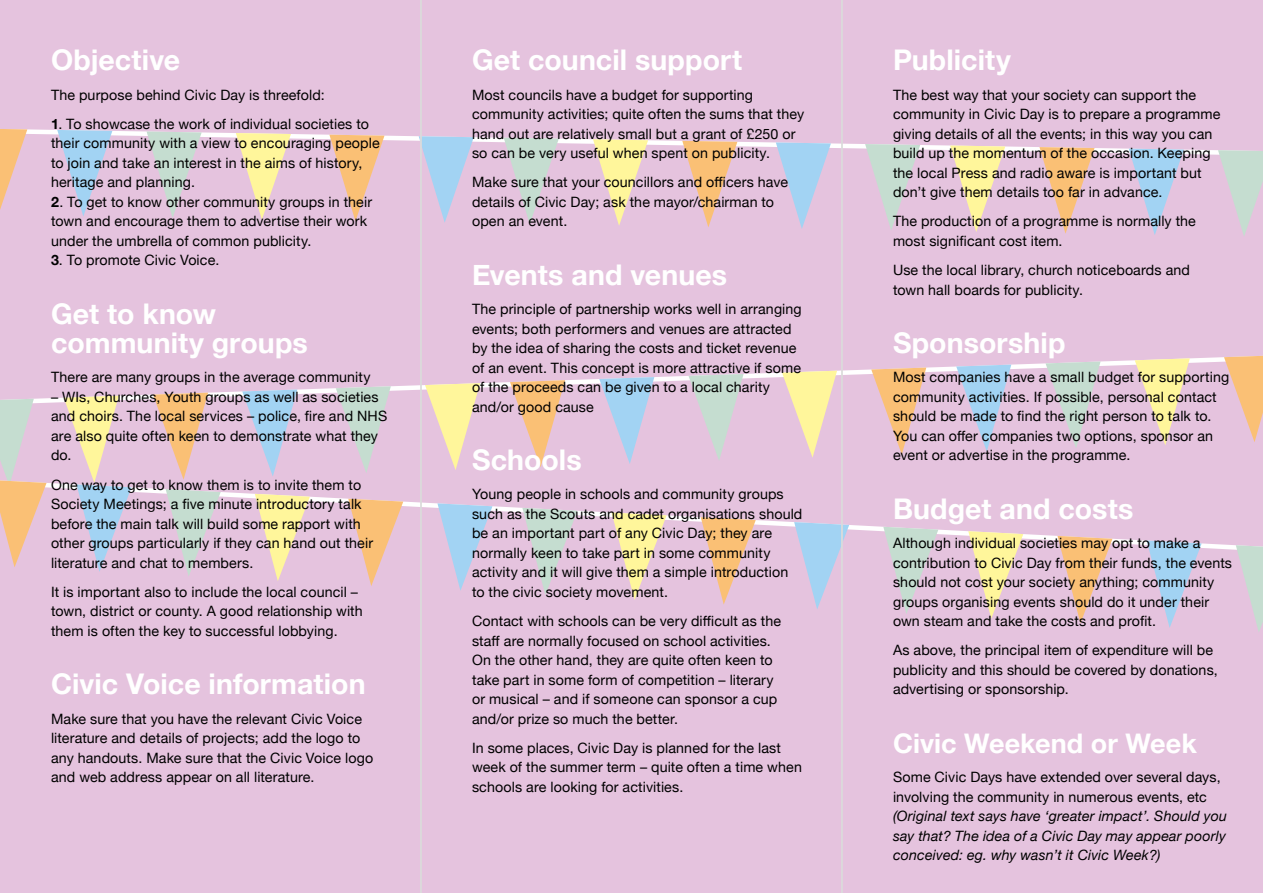
<style>
.page{position:relative;width:1263px;height:893px;background:#e5c3de}
.page>*{position:absolute;margin:0;border:0;box-sizing:border-box;transform-origin:0 0}
.t1{font:700 28.5px/29.2px "Helvetica Neue";letter-spacing:.005em;color:#fff}
.t2{font:700 27px "Helvetica Neue";color:#fff}
.t3{font:14.25px/19.5px "Helvetica Neue";letter-spacing:.01em;color:#000}
.t4{font:italic 14.25px/19.5px "Helvetica Neue";letter-spacing:.01em;color:#000;text-align:justify}
.s1{font-weight:700}
</style>
<div class="page">
<svg style="left:30px;top:355px;width:1233px;height:48px"></svg>
<svg style="left:956px;top:365px;width:55px;height:86px"></svg>
<svg style="left:510px;top:380px;width:55px;height:87px"></svg>
<svg style="left:1224px;top:356px;width:39px;height:86px"></svg>
<svg style="left:871px;top:368px;width:55px;height:87px"></svg>
<svg style="left:425px;top:383px;width:55px;height:87px"></svg>
<svg style="left:1135px;top:358px;width:55px;height:87px"></svg>
<svg style="left:688px;top:374px;width:56px;height:86px"></svg>
<svg style="left:242px;top:389px;width:55px;height:87px"></svg>
<svg style="left:782px;top:371px;width:55px;height:87px"></svg>
<svg style="left:336px;top:386px;width:55px;height:87px"></svg>
<svg style="left:1045px;top:361px;width:55px;height:87px"></svg>
<svg style="left:599px;top:377px;width:55px;height:87px"></svg>
<svg style="left:153px;top:393px;width:55px;height:84px"></svg>
<svg style="left:0;top:129px;width:1263px;height:107px"></svg>
<svg style="left:47px;top:477px;width:1189px;height:73px"></svg>
<svg style="left:968px;top:531px;width:55px;height:87px"></svg>
<svg style="left:522px;top:508px;width:55px;height:87px"></svg>
<svg style="left:64px;top:396px;width:67px;height:176px"></svg>
<svg style="left:1236px;top:545px;width:27px;height:87px"></svg>
<svg style="left:883px;top:527px;width:55px;height:87px"></svg>
<svg style="left:437px;top:503px;width:55px;height:88px"></svg>
<svg style="left:0;top:399px;width:47px;height:168px"></svg>
<svg style="left:1146px;top:541px;width:56px;height:87px"></svg>
<svg style="left:701px;top:517px;width:55px;height:88px"></svg>
<svg style="left:255px;top:494px;width:55px;height:87px"></svg>
<svg style="left:794px;top:522px;width:55px;height:87px"></svg>
<svg style="left:348px;top:499px;width:55px;height:87px"></svg>
<svg style="left:1057px;top:536px;width:55px;height:87px"></svg>
<svg style="left:611px;top:512px;width:56px;height:88px"></svg>
<svg style="left:166px;top:489px;width:55px;height:87px"></svg>
<hr style="left:420px;top:0;width:2px;height:893px;background:#fff">
<hr style="left:841px;top:0;width:2px;height:893px;background:#fff">
<h1 class="t1" style="left:51px;top:44px;width:131px">Objective</h1>
<p class="t3" style="left:51px;top:84px;width:275px">The purpose behind Civic Day is threefold:</p>
<p class="t3" style="left:51px;top:113px;width:330px"><span class="s1">1</span>. To showcase the work of individual societies to their community with a view to encouraging people to join and take an interest in the aims of history, heritage and planning.</p>
<p class="t3" style="left:51px;top:191px;width:323px"><span class="s1">2</span>. To get to know other community groups in their town and encourage them to advertise their work under the umbrella of common publicity.</p>
<p class="t3" style="left:51px;top:249px;width:170px"><span class="s1">3</span>. To promote Civic Voice.</p>
<h1 class="t1" style="left:51px;top:297px;width:258px">Get to know community groups</h1>
<p class="t3" style="left:51px;top:366px;width:321px">There are many groups in the average community</p>
<p class="t3" style="left:51px;top:386px;width:338px">– WIs, Churches, Youth groups as well as societies and choirs. The local services – police, fire and NHS are also quite often keen to demonstrate what they do.</p>
<p class="t3" style="left:51px;top:474px;width:324px">One way to get to know them is to invite them to Society Meetings; a five minute introductory talk before the main talk will build some rapport with other groups particularly if they can hand out their literature and chat to members.</p>
<p class="t3" style="left:51px;top:581px;width:313px">It is important also to include the local council – town, district or county. A good relationship with them is often the key to successful lobbying.</p>
<h1 class="t1" style="left:51px;top:668px;width:316px">Civic Voice information</h1>
<p class="t3" style="left:51px;top:708px;width:324px">Make sure that you have the relevant Civic Voice literature and details of projects; add the logo to any handouts. Make sure that the Civic Voice logo and web address appear on all literature.</p>
<h1 class="t1" style="left:472px;top:44px;width:272px">Get council support</h1>
<p class="t3" style="left:472px;top:84px;width:334px">Most councils have a budget for supporting community activities; quite often the sums that they hand out are relatively small but a grant of £250 or so can be very useful when spent on publicity.</p>
<p class="t3" style="left:472px;top:171px;width:317px">Make sure that your councillors and officers have details of Civic Day; ask the mayor/chairman to open an event.</p>
<h1 class="t1" style="left:472px;top:258px;width:257px">Events and venues</h1>
<p class="t3" style="left:472px;top:298px;width:331px">The principle of partnership works well in arranging events; both performers and venues are attracted by the idea of sharing the costs and ticket revenue of an event. This concept is more attractive if some of the proceeds can be given to a local charity and/or good cause</p>
<h1 class="t1" style="left:472px;top:444px;width:111px">Schools</h1>
<p class="t3" style="left:472px;top:483px;width:332px">Young people in schools and community groups such as the Scouts and cadet organisations should be an important part of any Civic Day; they are normally keen to take part in some community activity and it will give them a simple introduction to the civic society movement.</p>
<p class="t3" style="left:472px;top:610px;width:311px">Contact with schools can be very difficult as the staff are normally focused on school activities.<br>On the other hand, they are quite often keen to take part in some form of competition – literary or musical – and if someone can sponsor a cup and/or prize so much the better.</p>
<p class="t3" style="left:472px;top:737px;width:331px">In some places, Civic Day is planned for the last week of the summer term – quite often a time when schools are looking for activities.</p>
<h1 class="t1" style="left:893px;top:44px;width:119px">Publicity</h1>
<p class="t3" style="left:893px;top:84px;width:329px">The best way that your society can support the community in Civic Day is to prepare a programme giving details of all the events; in this way you can build up the momentum of the occasion. Keeping the local Press and radio aware is important but don’t give them details too far in advance.</p>
<p class="t3" style="left:893px;top:210px;width:304px">The production of a programme is normally the most significant cost item.</p>
<p class="t3" style="left:893px;top:259px;width:298px">Use the local library, church noticeboards and town hall boards for publicity.</p>
<h1 class="t1" style="left:893px;top:327px;width:174px">Sponsorship</h1>
<p class="t3" style="left:893px;top:366px;width:338px">Most companies have a small budget for supporting community activities. If possible, personal contact should be made to find the right person to talk to.<br>You can offer companies two options, sponsor an event or advertise in the programme.</p>
<h1 class="t1" style="left:893px;top:492px;width:242px">Budget and costs</h1>
<p class="t3" style="left:893px;top:532px;width:341px">Although individual societies may opt to make a contribution to Civic Day from their funds, the events should not cost your society anything; community groups organising events should do it under their own steam and take the costs and profit.</p>
<p class="t3" style="left:893px;top:639px;width:326px">As above, the principal item of expenditure will be publicity and this should be covered by donations, advertising or sponsorship.</p>
<h2 class="t2" style="left:893px;top:719px;width:305px">Civic Weekend or Week</h2>
<p class="t3" style="left:893px;top:766px;width:329px">Some Civic Days have extended over several days, involving the community in numerous events, etc</p>
<p class="t4" style="left:893px;top:806px;width:335px">(Original text says have ‘greater impact’. Should you say that? The idea of a Civic Day may appear poorly conceived: eg. why wasn’t it Civic Week?)</p>
</div>
